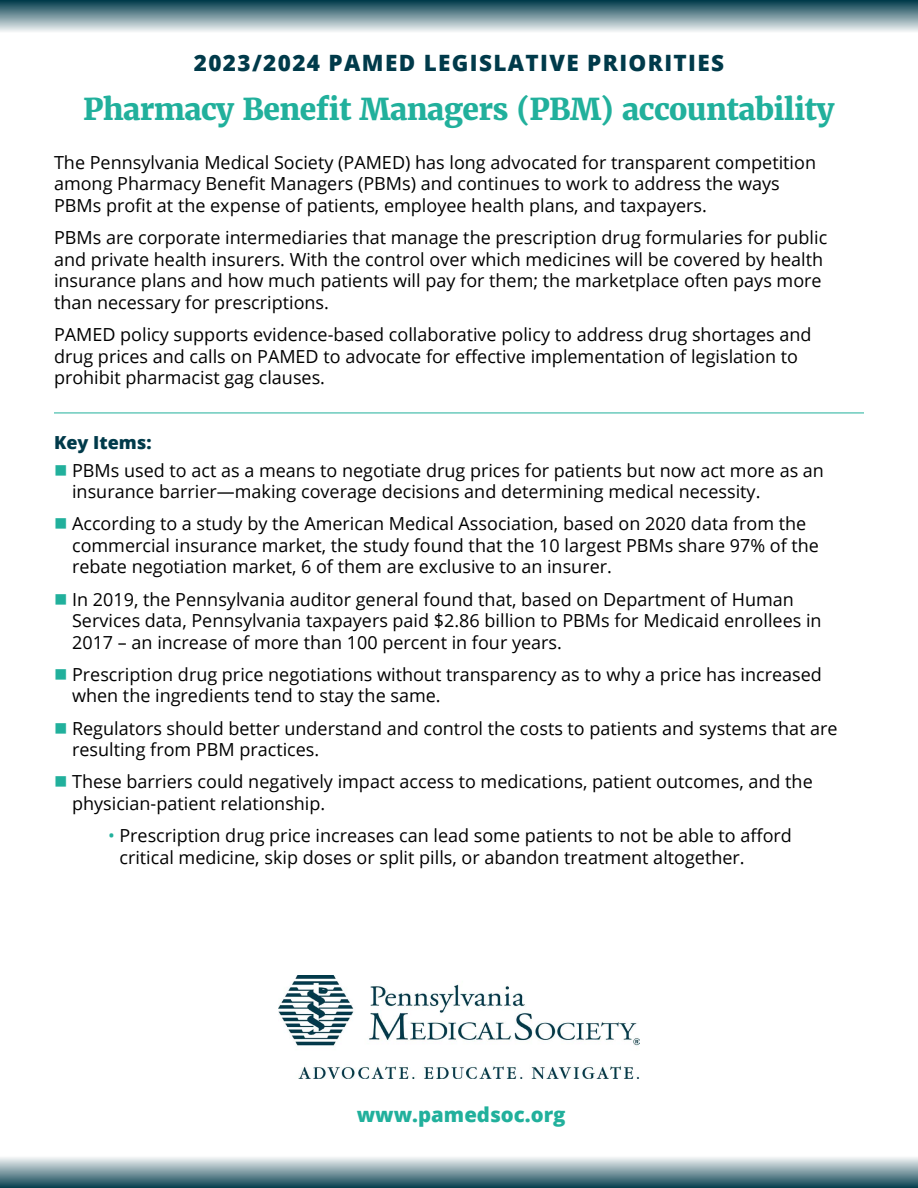
<style>
.page{position:relative;width:918px;height:1188px;background:#fff}
.page>*{position:absolute;margin:0;border:0;box-sizing:border-box;transform-origin:0 0}
.t1{font:800 30px "Merriweather";letter-spacing:-.02em;color:#21b09c}
.t2{font:800 22.5px "Open Sans";letter-spacing:.06em;color:#003a4a}
.t3{font:800 20.4px "Open Sans";color:#21b09c}
.t4{font:18px/21.6px "Open Sans";color:#000}
.t5{font:800 18px "Open Sans";color:#003a4a}
.s1{color:#21b09c}
</style>
<div class="page">
<div style="left:0;top:0;width:918px;height:32px;background:linear-gradient(to bottom,#003949,#ebeff0)"></div>
<hr style="left:54px;top:413px;width:810px;height:1px;background:#21b09c">
<img style="left:279px;top:975px;width:361px;height:104px">
<div style="left:0;top:1156px;width:918px;height:32px;background:linear-gradient(to bottom,#fafbfb,#0f4555)"></div>
<p class="t2" style="left:194px;top:46px;width:532px">2023/2024 PAMED LEGISLATIVE PRIORITIES</p>
<h1 class="t1" style="left:83px;top:90px;width:753px">Pharmacy Benefit Managers (PBM) accountability</h1>
<p class="t4" style="left:54px;top:151px;width:764px">The Pennsylvania Medical Society (PAMED) has long advocated for transparent competition among Pharmacy Benefit Managers (PBMs) and continues to work to address the ways<br>PBMs profit at the expense of patients, employee health plans, and taxpayers.</p>
<p class="t4" style="left:54px;top:226px;width:775px">PBMs are corporate intermediaries that manage the prescription drug formularies for public and private health insurers. With the control over which medicines will be covered by health insurance plans and how much patients will pay for them; the marketplace often pays more than necessary for prescriptions.</p>
<p class="t4" style="left:54px;top:323px;width:759px">PAMED policy supports evidence-based collaborative policy to address drug shortages and drug prices and calls on PAMED to advocate for effective implementation of legislation to prohibit pharmacist gag clauses.</p>
<p class="t5" style="left:54px;top:429px;width:99px">Key Items:</p>
<p class="t4" style="left:72px;top:459px;width:753px;text-indent:-18px"><span class="s1">■</span> PBMs used to act as a means to negotiate drug prices for patients but now act more as an insurance barrier—making coverage decisions and determining medical necessity.</p>
<p class="t4" style="left:72px;top:513px;width:748px;text-indent:-18px"><span class="s1">■</span> According to a study by the American Medical Association, based on 2020 data from the commercial insurance market, the study found that the 10 largest PBMs share 97% of the rebate negotiation market, 6 of them are exclusive to an insurer.</p>
<p class="t4" style="left:72px;top:588px;width:751px;text-indent:-18px"><span class="s1">■</span> In 2019, the Pennsylvania auditor general found that, based on Department of Human<br>Services data, Pennsylvania taxpayers paid $2.86 billion to PBMs for Medicaid enrollees in<br>2017 – an increase of more than 100 percent in four years.</p>
<p class="t4" style="left:72px;top:663px;width:751px;text-indent:-18px"><span class="s1">■</span> Prescription drug price negotiations without transparency as to why a price has increased when the ingredients tend to stay the same.</p>
<p class="t4" style="left:72px;top:717px;width:767px;text-indent:-18px"><span class="s1">■</span> Regulators should better understand and control the costs to patients and systems that are resulting from PBM practices.</p>
<p class="t4" style="left:72px;top:770px;width:742px;text-indent:-18px"><span class="s1">■</span> These barriers could negatively impact access to medications, patient outcomes, and the physician-patient relationship.</p>
<p class="t4" style="left:119px;top:824px;width:674px;text-indent:-11px"><span class="s1">•</span> Prescription drug price increases can lead some patients to not be able to afford critical medicine, skip doses or split pills, or abandon treatment altogether.</p>
<p class="t3" style="left:357px;top:1099px;width:210px">www.pamedsoc.org</p>
</div>
